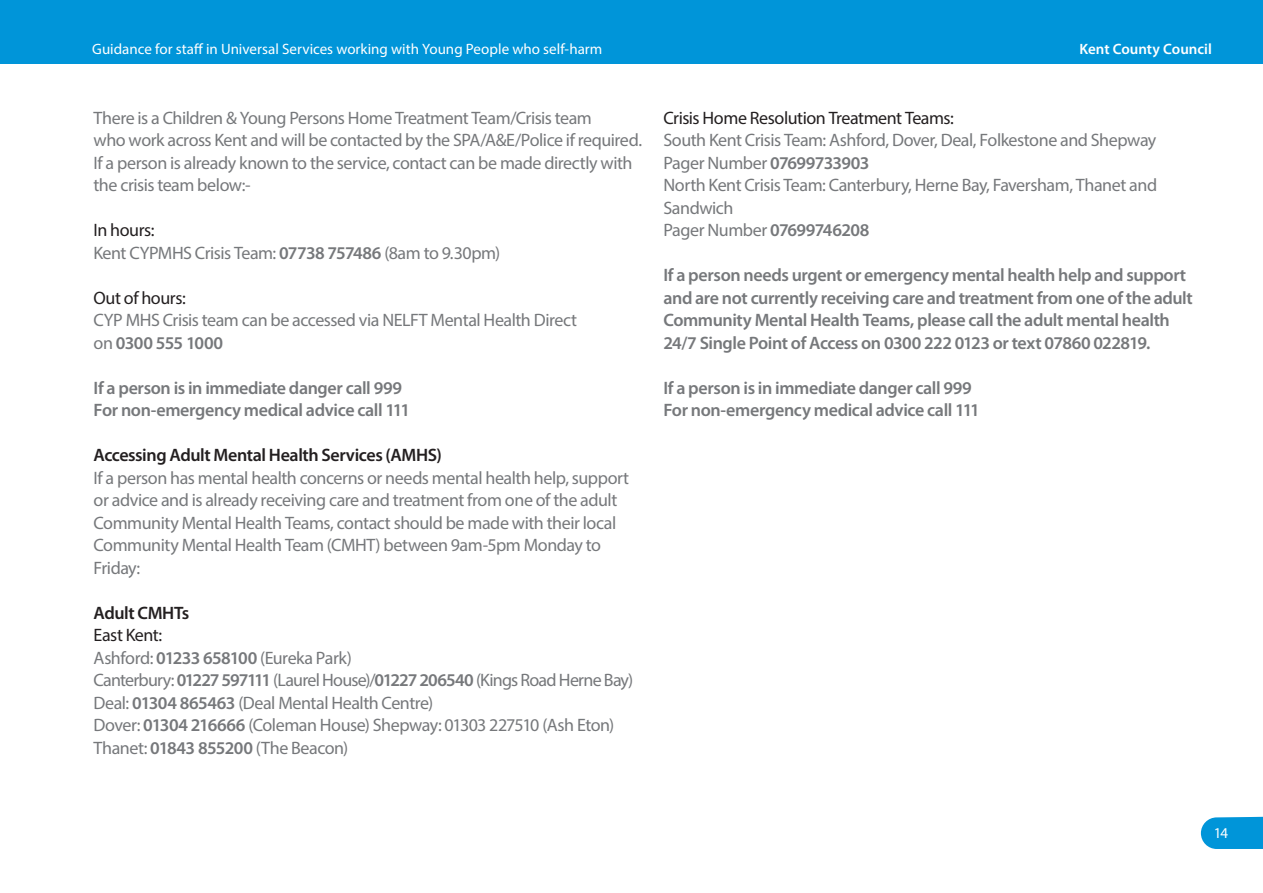
<style>
.page{position:relative;width:1263px;height:893px;background:#fff}
.page>*{position:absolute;margin:0;border:0;box-sizing:border-box;transform-origin:0 0}
.t1{font:18px/22.5px "Myriad Pro";letter-spacing:-.025em;color:#76787b}
.t2{font:600 18px/22.5px "Myriad Pro";letter-spacing:-.02em;color:#76787b}
.t3{font:18px "Myriad Pro";letter-spacing:-.025em;color:#231f20}
.t4{font:600 18px "Myriad Pro";letter-spacing:-.025em;color:#231f20}
.t5{font:15px "Myriad Pro";color:#fff}
.t6{font:600 15px "Myriad Pro";color:#fff}
.s1{font-weight:600}
.s2{font-weight:600;color:#231f20}
.s3{color:#231f20}
</style>
<div class="page">
<div style="left:0;top:0;width:1263px;height:64px;background:#0095d9"></div>
<svg style="left:1201px;top:817px;width:62px;height:32px;background:#0f9bdb"></svg>
<p class="t5" style="left:92px;top:39px;width:511px">Guidance for staff in Universal Services working with Young People who self-harm</p>
<p class="t6" style="left:1079px;top:39px;width:134px">Kent County Council</p>
<p class="t1" style="left:94px;top:106px;width:550px">There is a Children &amp; Young Persons Home Treatment Team/Crisis team<br>who work across Kent and will be contacted by the SPA/A&amp;E/Police if required.<br>If a person is already known to the service, contact can be made directly with the crisis team below:-</p>
<p class="t3" style="left:94px;top:219px;width:63px">In hours:</p>
<p class="t1" style="left:94px;top:241px;width:408px">Kent CYPMHS Crisis Team: <span class="s1">07738 757486</span> (8am to 9.30pm)</p>
<p class="t3" style="left:94px;top:287px;width:94px">Out of hours:</p>
<p class="t1" style="left:94px;top:309px;width:485px">CYP MHS Crisis team can be accessed via NELFT Mental Health Direct on <span class="s1">0300 555 1000</span></p>
<p class="t2" style="left:94px;top:376px;width:310px">If a person is in immediate danger call 999</p>
<p class="t2" style="left:94px;top:398px;width:318px">For non-emergency medical advice call 111</p>
<p class="t4" style="left:94px;top:444px;width:350px">Accessing Adult Mental Health Services (AMHS)</p>
<p class="t1" style="left:94px;top:466px;width:537px">If a person has mental health concerns or needs mental health help, support or advice and is already receiving care and treatment from one of the adult Community Mental Health Teams, contact should be made with their local Community Mental Health Team (CMHT) between 9am-5pm Monday to Friday:</p>
<p class="t1" style="left:94px;top:601px;width:541px"><span class="s2">Adult CMHTs<br></span><span class="s3">East Kent:<br></span>Ashford: <span class="s1">01233 658100</span> (Eureka Park)<br>Canterbury: <span class="s1">01227 597111</span> (Laurel House)/<span class="s1">01227 206540</span> (Kings Road Herne Bay)</p>
<p class="t1" style="left:94px;top:691px;width:341px">Deal: <span class="s1">01304 865463</span> (Deal Mental Health Centre)</p>
<p class="t1" style="left:94px;top:714px;width:522px">Dover: <span class="s1">01304 216666</span> (Coleman House) Shepway: 01303 227510 (Ash Eton)<br>Thanet: <span class="s1">01843 855200</span> (The Beacon)</p>
<p class="t3" style="left:663px;top:107px;width:292px">Crisis Home Resolution Treatment Teams:</p>
<p class="t1" style="left:663px;top:129px;width:494px">South Kent Crisis Team: Ashford, Dover, Deal, Folkestone and Shepway</p>
<p class="t1" style="left:663px;top:151px;width:208px">Pager Number <span class="s1">07699733903</span></p>
<p class="t1" style="left:663px;top:174px;width:495px">North Kent Crisis Team: Canterbury, Herne Bay, Faversham, Thanet and<br>Sandwich</p>
<p class="t1" style="left:663px;top:219px;width:208px">Pager Number <span class="s1">07699746208</span></p>
<p class="t2" style="left:663px;top:263px;width:531px">If a person needs urgent or emergency mental health help and support and are not currently receiving care and treatment from one of the adult Community Mental Health Teams, please call the adult mental health 24/7 Single Point of Access on 0300 222 0123 or text 07860 022819.</p>
<p class="t2" style="left:663px;top:376px;width:310px">If a person is in immediate danger call 999</p>
<p class="t2" style="left:663px;top:398px;width:318px">For non-emergency medical advice call 111</p>
<p class="t5" style="left:1214px;top:824px;width:16px">14</p>
</div>
